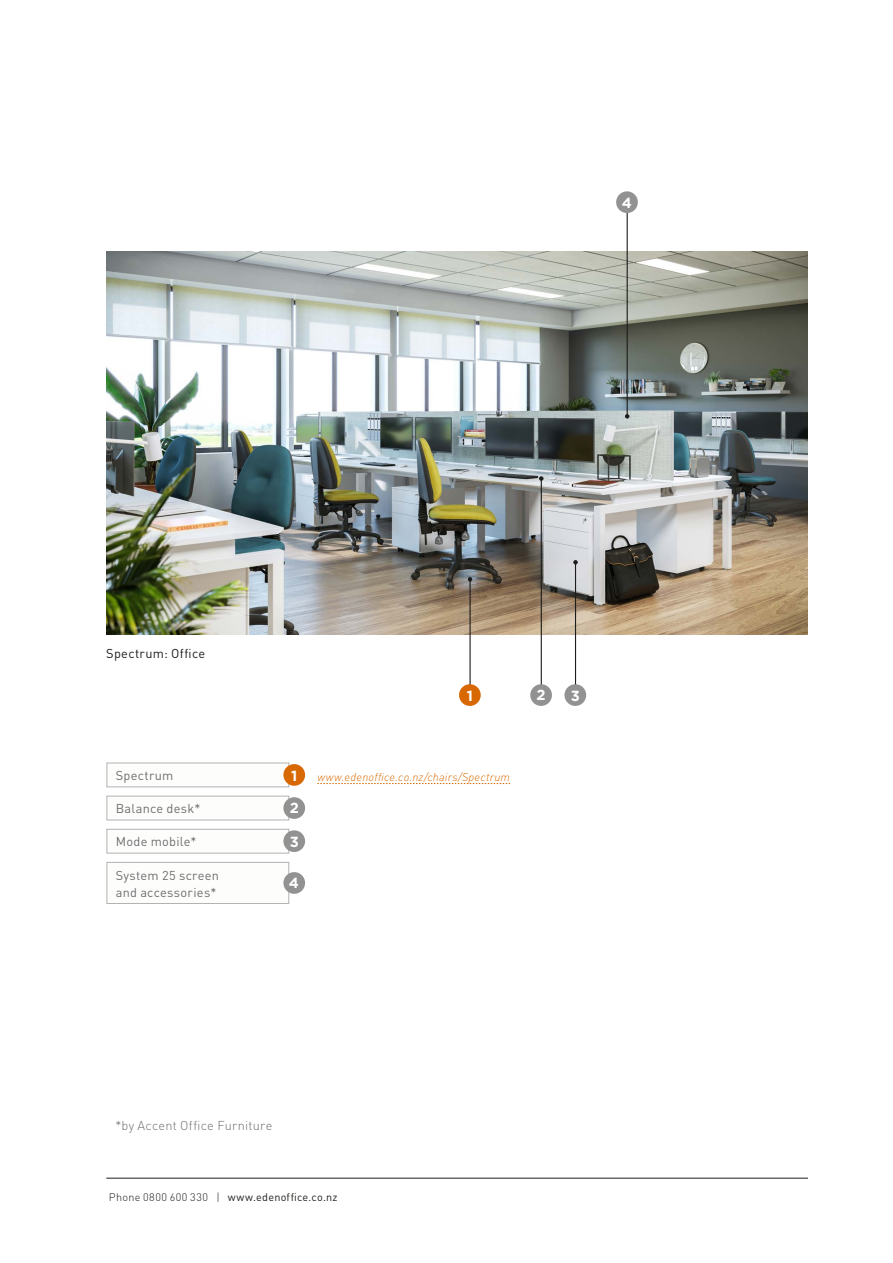
<style>
.page{position:relative;width:893px;height:1263px;background:#fff}
.page>*{position:absolute;margin:0;border:0;box-sizing:border-box;transform-origin:0 0}
.t1{font:700 14.7px "Gotham";color:#fff}
.t2{font:12.75px/17.2px "DIN";letter-spacing:.02em;color:#6b6e6e}
.t3{font:300 12.75px "DIN";letter-spacing:.015em;color:#6b6e6e}
.t4{font:12.75px "DIN";letter-spacing:.025em;color:#1d1d1b}
.t5{font:italic 300 11.25px "DIN";letter-spacing:.02em;color:#d86902}
.t6{font:10.8px "DIN";letter-spacing:.02em;color:#1d1d1b}
.s1{font-weight:300}
</style>
<div class="page">
<img style="left:106px;top:251px;width:702px;height:384px">
<div style="left:107px;top:763px;width:182px;height:24px;border:1px solid #b3b2b2"></div>
<div style="left:283px;top:764px;width:22px;height:22px;background:#d86902;border-radius:50%"></div>
<div style="left:107px;top:796px;width:182px;height:24px;border:1px solid #b3b2b2"></div>
<div style="left:283px;top:797px;width:22px;height:22px;background:#929292;border-radius:50%"></div>
<div style="left:107px;top:829px;width:182px;height:24px;border:1px solid #b3b2b2"></div>
<div style="left:283px;top:830px;width:22px;height:22px;background:#929292;border-radius:50%"></div>
<div style="left:107px;top:862px;width:182px;height:42px;border:1px solid #b3b2b2"></div>
<div style="left:283px;top:872px;width:22px;height:22px;background:#929292;border-radius:50%"></div>
<hr style="left:627px;top:208px;width:1px;height:208px;background:#1d1d1b">
<svg style="left:625px;top:414px;width:4px;height:5px"></svg>
<svg style="left:317px;top:783px;width:193px;height:1px"></svg>
<hr style="left:575px;top:562px;width:1px;height:129px;background:#1d1d1b">
<svg style="left:573px;top:560px;width:5px;height:4px"></svg>
<hr style="left:541px;top:478px;width:1px;height:210px;background:#1d1d1b">
<svg style="left:539px;top:476px;width:5px;height:5px"></svg>
<hr style="left:469px;top:579px;width:2px;height:112px;background:#1d1d1b">
<svg style="left:468px;top:577px;width:4px;height:4px"></svg>
<div style="left:616px;top:191px;width:22px;height:22px;background:#929292;border-radius:50%"></div>
<div style="left:530px;top:684px;width:22px;height:22px;background:#929292;border-radius:50%"></div>
<div style="left:564px;top:684px;width:22px;height:22px;background:#929292;border-radius:50%"></div>
<div style="left:459px;top:684px;width:22px;height:22px;background:#d86902;border-radius:50%"></div>
<hr style="left:106px;top:1178px;width:702px;height:1px;background:#1d1d1b">
<p class="t1" style="left:622px;top:194px;width:12px">4</p>
<p class="t4" style="left:106px;top:645px;width:100px">Spectrum: Office</p>
<p class="t1" style="left:467px;top:687px;width:8px">1</p>
<p class="t1" style="left:537px;top:686px;width:11px">2</p>
<p class="t1" style="left:571px;top:687px;width:11px">3</p>
<p class="t2" style="left:116px;top:767px;width:59px">Spectrum</p>
<p class="t1" style="left:291px;top:767px;width:8px">1</p>
<p class="t2" style="left:116px;top:800px;width:86px">Balance desk*</p>
<p class="t1" style="left:290px;top:799px;width:11px">2</p>
<p class="t2" style="left:116px;top:833px;width:82px">Mode mobile*</p>
<p class="t1" style="left:290px;top:833px;width:11px">3</p>
<p class="t2" style="left:116px;top:866px;width:105px">System 25 screen and accessories*</p>
<p class="t1" style="left:289px;top:875px;width:12px">4</p>
<p class="t5" style="left:317px;top:769px;width:194px">www.edenoffice.co.nz/chairs/Spectrum</p>
<p class="t3" style="left:115px;top:1118px;width:159px">*by Accent Office Furniture</p>
<p class="t6" style="left:109px;top:1190px;width:230px"><span class="s1">Phone 0800 600 330 |</span> www.edenoffice.co.nz</p>
</div>
